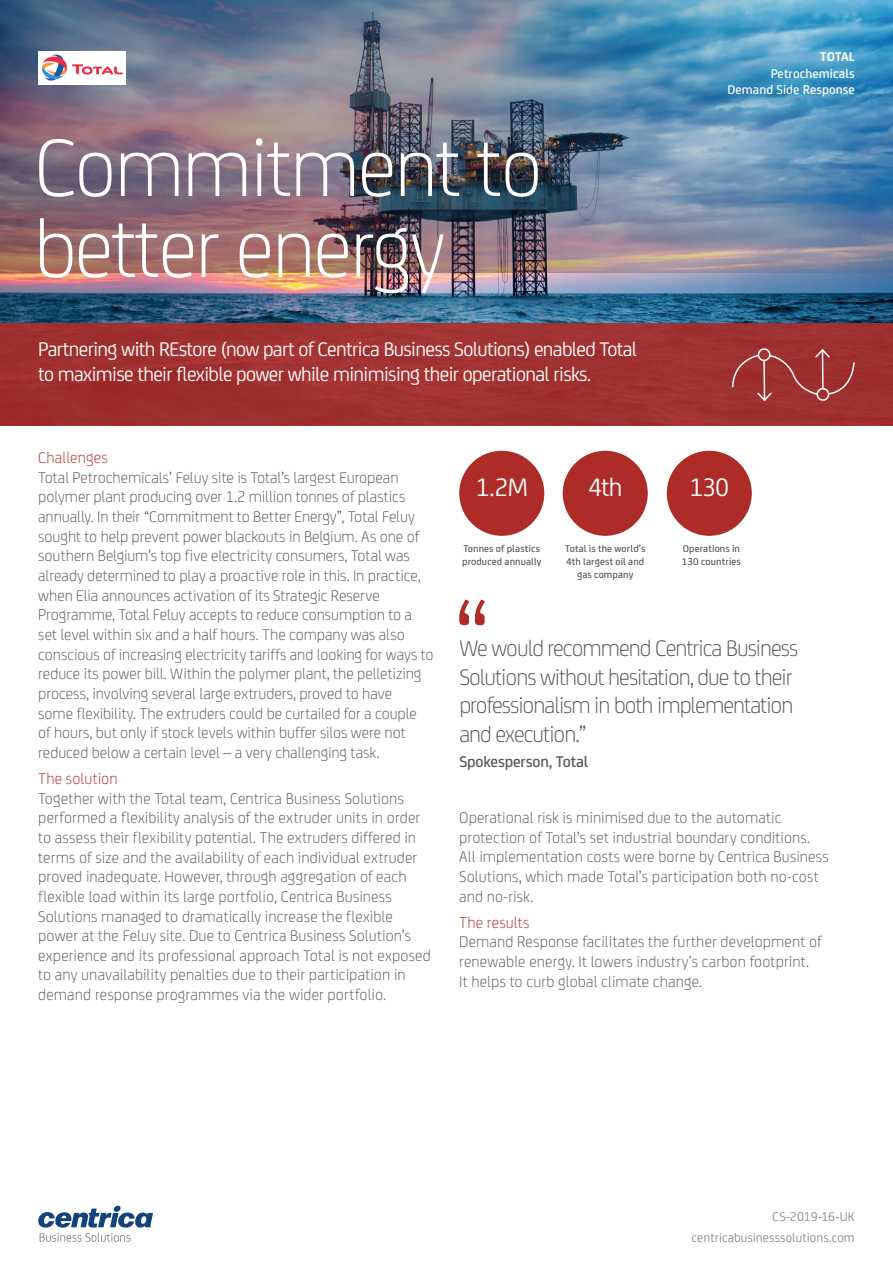
<style>
.page{position:relative;width:893px;height:1263px;background:#fff}
.page>*{position:absolute;margin:0;border:0;box-sizing:border-box;transform-origin:0 0}
.Header_Headline_Whit{font:300 87px/81px "FS Joey Pro";letter-spacing:-.025em;color:#fff}
.Bullets_text{font:27px "FS Joey Pro";letter-spacing:-.04em;color:#fff}
.t1{font:300 24px/28.5px "FS Joey Pro";letter-spacing:-.04em;color:#57585a}
.Header_sub-head{font:21px/25.2px "FS Joey Pro";letter-spacing:-.03em;color:#fff}
.Body_copy{font:300 16.5px/19.6px "FS Joey Pro";letter-spacing:.005em;color:#57585a}
.Body_copy_sub-head{font:300 16.5px "FS Joey Pro";letter-spacing:.005em;color:#ae2c28}
.Header_sub-head-2{font:500 16.5px "FS Joey Pro";letter-spacing:-.01em;color:#57585a}
.Bullets_text-2{font:13.5px/20.2px "FS Joey Pro";letter-spacing:.005em;color:#8a8a8e;text-align:right}
.Bullets_text-3{font:500 13.5px/16.5px "FS Joey Pro";letter-spacing:.005em;color:#fff;text-align:right}
.Bullets_text-4{font:500 10.5px/12.8px "FS Joey Pro";letter-spacing:.01em;color:#57585a}
.s1{font-weight:700}
</style>
<div class="page">
<svg style="left:459px;top:599px;width:26px;height:26px"></svg>
<div style="left:563px;top:451px;width:85px;height:85px;background:#ae2c28;border-radius:50%"></div>
<div style="left:667px;top:451px;width:85px;height:85px;background:#ae2c28;border-radius:50%"></div>
<div style="left:459px;top:451px;width:85px;height:85px;background:#ae2c28;border-radius:50%"></div>
<img style="left:0;top:273px;width:893px;height:50px">
<svg style="left:38px;top:1206px;width:115px;height:21px"></svg>
<svg style="left:40px;top:1233px;width:90px;height:9px"></svg>
<img style="left:0;top:0;width:893px;height:273px">
<img style="left:38px;top:51px;width:87px;height:33px">
<div style="left:0;top:323px;width:893px;height:102px;background:#9f3131"></div>
<svg style="left:732px;top:348px;width:124px;height:53px"></svg>
<p class="Header_Headline_Whit" style="left:34px;top:121px;width:510px">Commitment to better energy</p>
<p class="Header_sub-head" style="left:38px;top:335px;width:600px">Partnering with REstore (now part of Centrica Business Solutions) enabled Total to maximise their flexible power while minimising their operational risks.</p>
<p class="Bullets_text-3" style="left:727px;top:48px;width:129px"><span class="s1">TOTAL<br></span>Petrochemicals<br>Demand Side Response</p>
<p class="Body_copy_sub-head" style="left:38px;top:446px;width:71px">Challenges</p>
<p class="Body_copy" style="left:38px;top:466px;width:397px">Total Petrochemicals’ Feluy site is Total’s largest European polymer plant producing over 1.2 million tonnes of plastics annually. In their “Commitment to Better Energy”, Total Feluy sought to help prevent power blackouts in Belgium. As one of southern Belgium’s top five electricity consumers, Total was already determined to play a proactive role in this. In practice, when Elia announces activation of its Strategic Reserve Programme, Total Feluy accepts to reduce consumption to a set level within six and a half hours. The company was also conscious of increasing electricity tariffs and looking for ways to reduce its power bill. Within the polymer plant, the pelletizing process, involving several large extruders, proved to have<br>some flexibility. The extruders could be curtailed for a couple<br>of hours, but only if stock levels within buffer silos were not reduced below a certain level – a very challenging task.</p>
<p class="Body_copy_sub-head" style="left:38px;top:767px;width:81px">The solution</p>
<p class="Body_copy" style="left:38px;top:787px;width:394px">Together with the Total team, Centrica Business Solutions performed a flexibility analysis of the extruder units in order to assess their flexibility potential. The extruders differed in terms of size and the availability of each individual extruder proved inadequate. However, through aggregation of each flexible load within its large portfolio, Centrica Business Solutions managed to dramatically increase the flexible power at the Feluy site. Due to Centrica Business Solution’s experience and its professional approach Total is not exposed to any unavailability penalties due to their participation in demand response programmes via the wider portfolio.</p>
<p class="Bullets_text" style="left:476px;top:468px;width:54px">1.2M</p>
<p class="Bullets_text" style="left:588px;top:468px;width:36px">4th</p>
<p class="Bullets_text" style="left:689px;top:468px;width:41px">130</p>
<p class="Bullets_text-4" style="left:462px;top:542px;width:81px">Tonnes of plastics produced annually</p>
<p class="Bullets_text-4" style="left:565px;top:542px;width:82px;text-align:center">Total is the world’s<br>4th largest oil and gas company</p>
<p class="Bullets_text-4" style="left:682px;top:542px;width:61px">Operations in<br>130 countries</p>
<p class="t1" style="left:459px;top:633px;width:340px">We would recommend Centrica Business Solutions without hesitation, due to their professionalism in both implementation and execution.”</p>
<p class="Header_sub-head-2" style="left:459px;top:750px;width:130px">Spokesperson, Total</p>
<p class="Body_copy" style="left:459px;top:807px;width:371px">Operational risk is minimised due to the automatic protection of Total’s set industrial boundary conditions.<br>All implementation costs were borne by Centrica Business Solutions, which made Total’s participation both no-cost and no-risk.</p>
<p class="Body_copy_sub-head" style="left:459px;top:911px;width:72px">The results</p>
<p class="Body_copy" style="left:459px;top:931px;width:364px">Demand Response facilitates the further development of renewable energy. It lowers industry’s carbon footprint.<br>It helps to curb global climate change.</p>
<p class="Bullets_text-2" style="left:692px;top:1206px;width:165px">CS-2019-16-UK centricabusinesssolutions.com</p>
</div>
